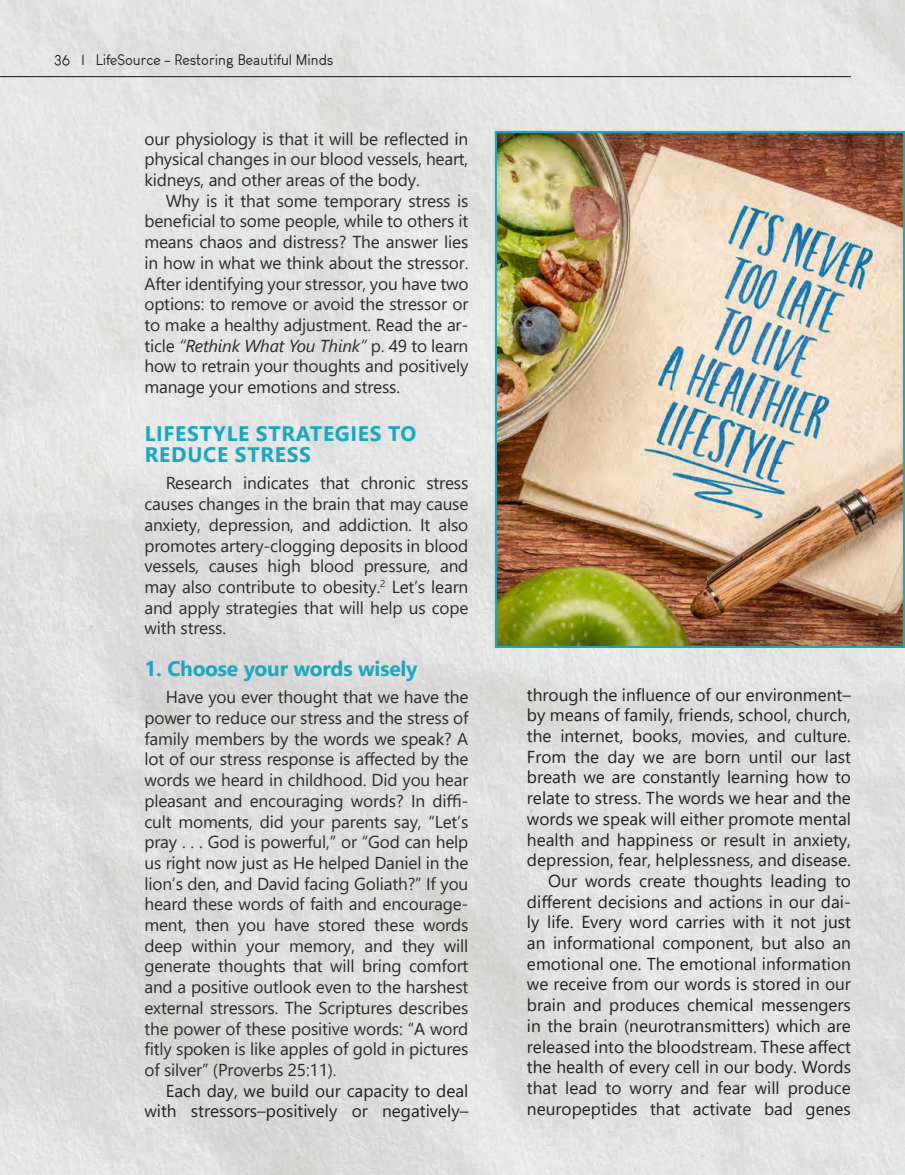
<style>
.page{position:relative;width:905px;height:1175px;background:#fff}
.page>*{position:absolute;margin:0;border:0;box-sizing:border-box;transform-origin:0 0}
.t1{font:700 21px/20.7px "Segoe UI";letter-spacing:.035em;color:#14a9c1}
.t2{font:700 21px "Segoe UI";letter-spacing:-.01em;color:#14a9c1}
.t3{font:17.25px/20.7px "Segoe UI";letter-spacing:-.01em;color:#282a2b;text-align:justify}
.t4{font:17.25px/20.7px "Segoe UI";color:#231f20;text-align:justify}
.t5{font:15px "Arvin";color:#231f20}
.s1{font-style:italic}
</style>
<div class="page">
<img style="left:0;top:0;width:904px;height:1174px">
<img style="left:498px;top:134px;width:403px;height:511px">
<div style="left:495px;top:131px;width:409px;height:517px;border:2px solid #12aac1"></div>
<hr style="left:0;top:76px;width:850px;height:1px;background:#231f20">
<p class="t5" style="left:54px;top:51px;width:281px">36 | LifeSource - Restoring Beautiful Minds</p>
<p class="t3" style="left:144px;top:127px;width:325px">our physiology is that it will be reflected in physical changes in our blood vessels, heart, kidneys, and other areas of the body.</p>
<p class="t3" style="left:144px;top:189px;width:325px;text-indent:21px">Why is it that some temporary stress is beneficial to some people, while to others it means chaos and distress? The answer lies in how in what we think about the stressor.<br>After identifying your stressor, you have two options: to remove or avoid the stressor or to make a healthy adjustment. Read the ar&shy;ticle <span class="s1">“Rethink What You Think”</span> p. 49 to learn how to retrain your thoughts and positively manage your emotions and stress.</p>
<p class="t1" style="left:145px;top:422px;width:273px">LIFESTYLE STRATEGIES TO<br>REDUCE STRESS</p>
<p class="t3" style="left:144px;top:471px;width:325px;text-indent:21px">Research indicates that chronic stress causes changes in the brain that may cause anxiety, depression, and addiction. It also promotes artery-clogging deposits in blood vessels, causes high blood pressure, and may also contribute to obesity.<sup>2</sup> Let’s learn and apply strategies that will help us cope with stress.</p>
<p class="t2" style="left:144px;top:648px;width:275px">1. Choose your words wisely</p>
<p class="t3" style="left:144px;top:685px;width:325px;text-indent:21px">Have you ever thought that we have the power to reduce our stress and the stress of family members by the words we speak? A lot of our stress response is affected by the words we heard in childhood. Did you hear pleasant and encouraging words? In diffi&shy;cult moments, did your parents say, “Let’s pray . . . God is powerful,” or “God can help us right now just as He helped Daniel in the lion’s den, and David facing Goliath?” If you heard these words of faith and encourage&shy;ment, then you have stored these words deep within your memory, and they will generate thoughts that will bring comfort and a positive outlook even to the harshest external stressors. The Scriptures describes the power of these positive words: “A word fitly spoken is like apples of gold in pictures of silver” (Proverbs 25:11).</p>
<p class="t4" style="left:144px;top:1078px;width:325px;text-align:right">Each day, we build our capacity to deal with stressors–positively or negatively–</p>
<p class="t4" style="left:527px;top:682px;width:325px">through the influence of our environment– by means of family, friends, school, church, the internet, books, movies, and culture.<br>From the day we are born until our last breath we are constantly learning how to relate to stress. The words we hear and the words we speak will either promote mental health and happiness or result in anxiety, depression, fear, helplessness, and disease.</p>
<p class="t4" style="left:527px;top:869px;width:325px;text-indent:21px">Our words create thoughts leading to different decisions and actions in our dai&shy;ly life. Every word carries with it not just an informational component, but also an emotional one. The emotional information we receive from our words is stored in our brain and produces chemical messengers in the brain (neurotransmitters) which are released into the bloodstream. These affect the health of every cell in our body. Words that lead to worry and fear will produce neuropeptides that activate bad genes</p>
</div>
